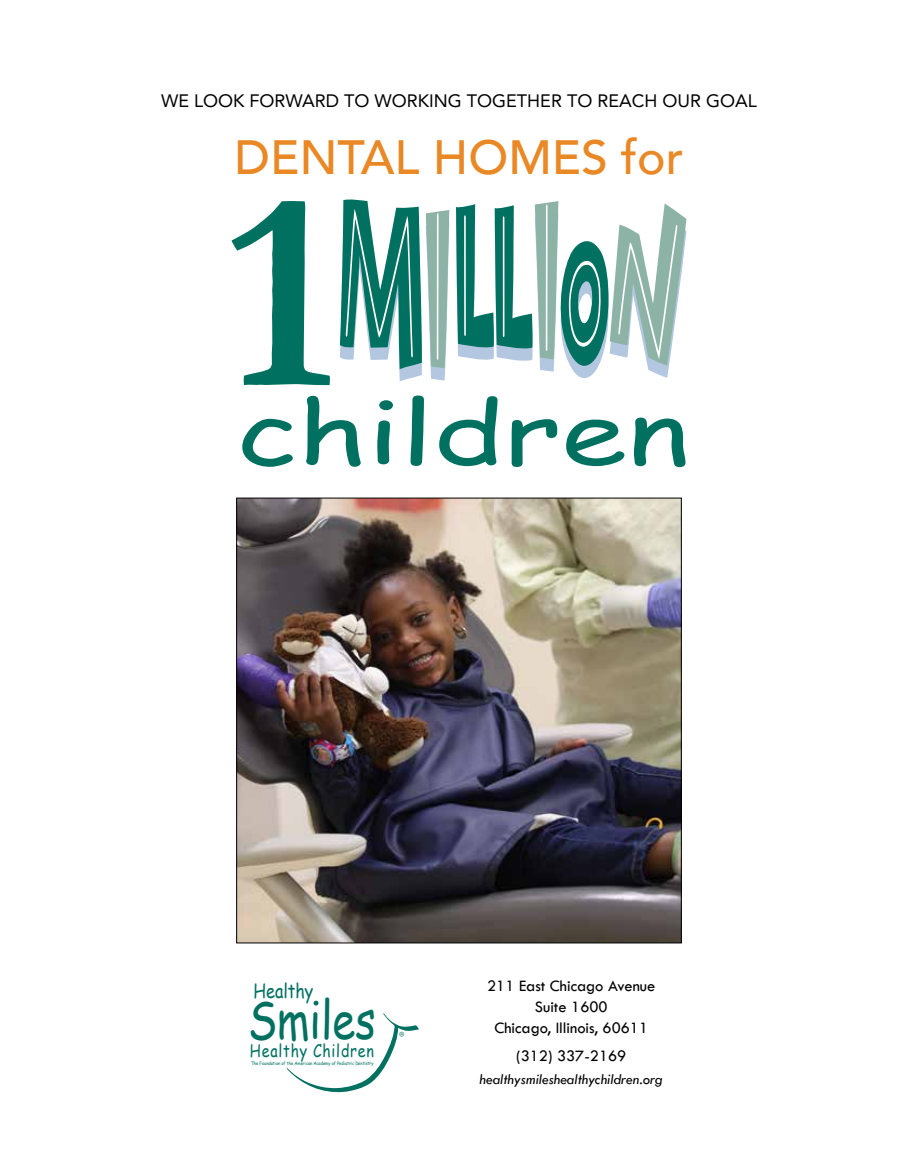
<style>
.page{position:relative;width:918px;height:1175px;background:#fff}
.page>*{position:absolute;margin:0;border:0;box-sizing:border-box;transform-origin:0 0}
.t1{font:52.2px "Comic Sans MS";color:#007161;scale:.8 1}
.t2{font:500 48px "Avenir";color:#e98824}
.t3{font:19.5px "Comic Sans MS";color:#007161;scale:.83 1}
.t4{font:18px "Avenir";color:#000}
.t5{font:17.25px "Comic Sans MS";letter-spacing:.055em;color:#007161;scale:.83 1}
.t6{font:16.5px/21px "Tw Cen";color:#000;text-align:center}
.t7{font:italic 15px "Tw Cen";color:#000}
.t8{font:10.5px "Myriad";color:#007161}
.t9{font:4.65px "Comic Sans MS";letter-spacing:-.015em;color:#007161;scale:.91 1}
</style>
<div class="page">
<svg style="left:286px;top:1013px;width:133px;height:80px"></svg>
<img style="left:238px;top:500px;width:442px;height:441px">
<svg style="left:232px;top:201px;width:98px;height:184px"></svg>
<svg style="left:242px;top:419px;width:51px;height:48px"></svg>
<svg style="left:306px;top:396px;width:55px;height:71px"></svg>
<svg style="left:377px;top:400px;width:16px;height:64px"></svg>
<svg style="left:411px;top:395px;width:13px;height:71px"></svg>
<svg style="left:439px;top:396px;width:59px;height:70px"></svg>
<svg style="left:512px;top:419px;width:45px;height:48px"></svg>
<svg style="left:566px;top:419px;width:58px;height:47px"></svg>
<svg style="left:634px;top:417px;width:51px;height:50px"></svg>
<svg style="left:340px;top:199px;width:109px;height:182px"></svg>
<svg style="left:456px;top:201px;width:230px;height:177px"></svg>
<p class="t4" style="left:161px;top:87px;width:597px">WE LOOK FORWARD TO WORKING TOGETHER TO REACH OUR GOAL</p>
<h2 class="t2" style="left:235px;top:116px;width:450px">DENTAL HOMES for</h2>
<p class="t3" style="left:254px;top:976px;width:74px">Healthy</p>
<h1 class="t1" style="left:248px;top:981px;width:161px">Smiles</h1>
<p class="t5" style="left:250px;top:1037px;width:151px">Healthy Children</p>
<p class="t9" style="left:251px;top:1060px;width:136px">The Foundation of the American Academy of Pediatric Dentistry</p>
<p class="t8" style="left:399px;top:1030px;width:7px">®</p>
<p class="t6" style="left:487px;top:975px;width:170px">211 East Chicago Avenue<br>Suite 1600<br>Chicago, Illinois, 60611</p>
<p class="t6" style="left:516px;top:1045px;width:112px">(312) 337-2169</p>
<p class="t7" style="left:480px;top:1070px;width:185px">healthysmileshealthychildren.org</p>
</div>
